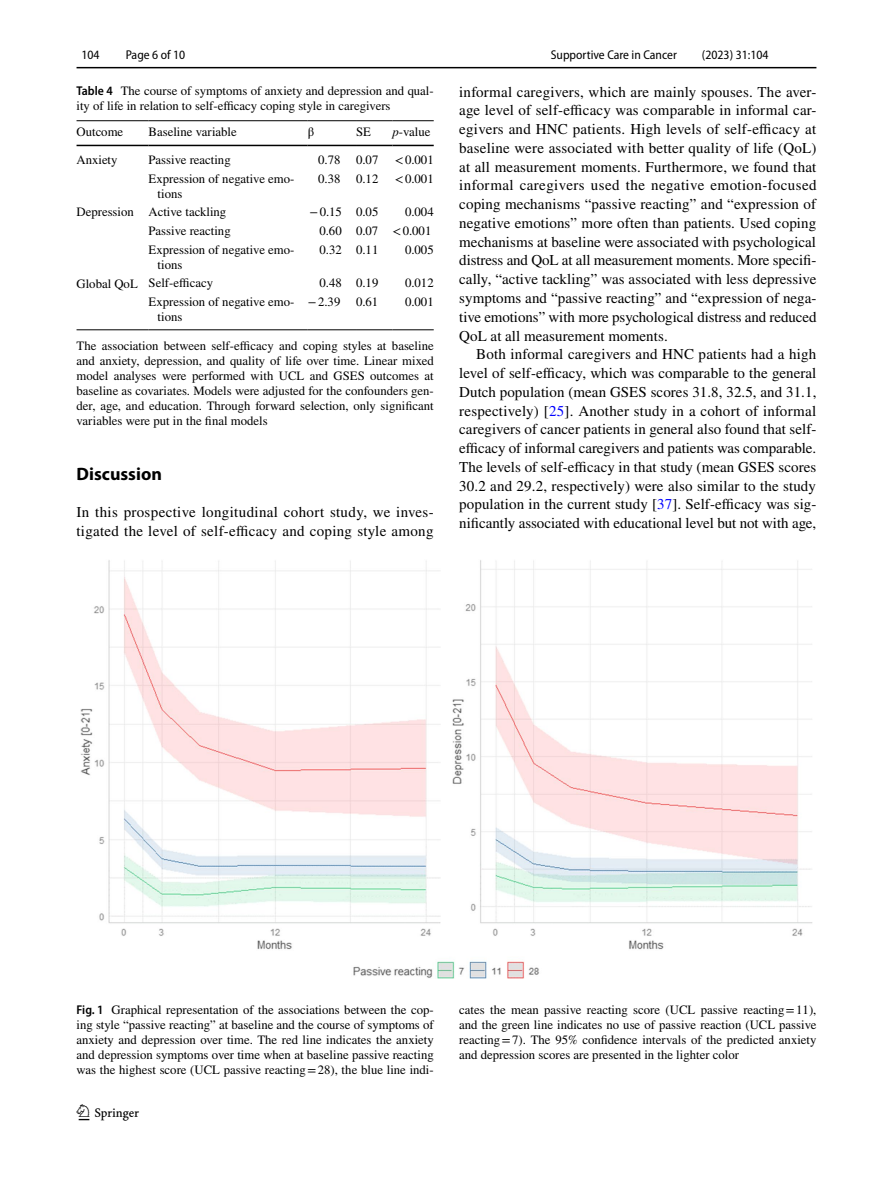
<style>
.page{position:relative;width:893px;height:1187px;background:#fff}
.page>*{position:absolute;margin:0;border:0;box-sizing:border-box;transform-origin:0 0}
.t1{font:22.5px "Springnew Regular 2";color:#000}
.t2{font:700 18px "Myriad Pro";color:#000}
.t3{font:15px/18.8px "STIX";letter-spacing:.005em;color:#000;text-align:justify}
.t4{font:12.75px/15px "STIX";color:#000}
.t5{font:semi-condensed 12.75px "Myriad Pro";color:#000}
.s1{font-family:"Myriad Pro";font-weight:600;font-stretch:semi-condensed}
.s2{font-style:italic}
.s3{color:#00f}
</style>
<div class="page">
<hr style="left:77px;top:67px;width:739px;height:1px;background:#000">
<hr style="left:77px;top:120px;width:72px;height:1px;background:#000">
<hr style="left:77px;top:145px;width:72px;height:1px;background:#000">
<hr style="left:149px;top:120px;width:159px;height:1px;background:#000">
<hr style="left:149px;top:145px;width:159px;height:1px;background:#000">
<hr style="left:308px;top:120px;width:48px;height:1px;background:#000">
<hr style="left:308px;top:145px;width:48px;height:1px;background:#000">
<hr style="left:356px;top:120px;width:36px;height:1px;background:#000">
<hr style="left:356px;top:145px;width:36px;height:1px;background:#000">
<hr style="left:392px;top:120px;width:42px;height:1px;background:#000">
<hr style="left:392px;top:145px;width:42px;height:1px;background:#000">
<hr style="left:77px;top:329px;width:72px;height:1px;background:#000">
<hr style="left:149px;top:329px;width:159px;height:1px;background:#000">
<hr style="left:308px;top:329px;width:48px;height:1px;background:#000">
<hr style="left:356px;top:329px;width:36px;height:1px;background:#000">
<hr style="left:392px;top:329px;width:42px;height:1px;background:#000">
<img style="left:81px;top:560px;width:731px;height:418px">
<p class="t5" style="left:82px;top:48px;width:20px">104</p>
<p class="t5" style="left:126px;top:48px;width:61px">Page 6 of 10</p>
<p class="t4" style="left:77px;top:84px;width:359px"><span class="s1">Table 4</span> The course of symptoms of anxiety and depression and qual&shy;ity of life in relation to self-efficacy coping style in caregivers</p>
<p class="t4" style="left:77px;top:125px;width:48px">Outcome</p>
<p class="t4" style="left:149px;top:125px;width:90px">Baseline variable</p>
<p class="t4" style="left:308px;top:125px;width:8px">β</p>
<p class="t4" style="left:356px;top:125px;width:16px">SE</p>
<p class="t4" style="left:392px;top:125px;width:40px"><span class="s2">p</span>-value</p>
<p class="t4" style="left:77px;top:153px;width:42px">Anxiety</p>
<p class="t4" style="left:149px;top:153px;width:84px">Passive reacting</p>
<p class="t4" style="left:318px;top:153px;width:62px">0.78 0.07</p>
<p class="t4" style="left:395px;top:153px;width:41px">&lt;0.001</p>
<p class="t4" style="left:158px;top:172px;width:138px;text-indent:-9px">Expression of negative emo&shy;tions</p>
<p class="t4" style="left:318px;top:172px;width:62px">0.38 0.12</p>
<p class="t4" style="left:395px;top:172px;width:41px">&lt;0.001</p>
<p class="t4" style="left:77px;top:205px;width:151px">Depression Active tackling</p>
<p class="t4" style="left:309px;top:205px;width:71px">−0.15 0.05</p>
<p class="t4" style="left:405px;top:205px;width:30px">0.004</p>
<p class="t4" style="left:149px;top:224px;width:84px">Passive reacting</p>
<p class="t4" style="left:319px;top:224px;width:113px">0.60 0.07 &lt;0.001</p>
<p class="t4" style="left:158px;top:243px;width:138px;text-indent:-9px">Expression of negative emo&shy;tions</p>
<p class="t4" style="left:320px;top:243px;width:60px">0.32 0.11</p>
<p class="t4" style="left:405px;top:243px;width:30px">0.005</p>
<p class="t4" style="left:77px;top:276px;width:138px">Global QoL Self-efficacy</p>
<p class="t4" style="left:320px;top:276px;width:60px">0.48 0.19</p>
<p class="t4" style="left:405px;top:276px;width:30px">0.012</p>
<p class="t4" style="left:158px;top:295px;width:138px;text-indent:-9px">Expression of negative emo&shy;tions</p>
<p class="t4" style="left:308px;top:295px;width:72px">−2.39 0.61</p>
<p class="t4" style="left:405px;top:295px;width:30px">0.001</p>
<p class="t4" style="left:77px;top:339px;width:359px;text-align:justify">The association between self-efficacy and coping styles at baseline and anxiety, depression, and quality of life over time. Linear mixed model analyses were performed with UCL and GSES outcomes at baseline as covariates. Models were adjusted for the confounders gen&shy;der, age, and education. Through forward selection, only significant variables were put in the final models</p>
<p class="t2" style="left:77px;top:462px;width:87px">Discussion</p>
<p class="t3" style="left:77px;top:504px;width:359px">In this prospective longitudinal cohort study, we inves&shy;tigated the level of self-efficacy and coping style among</p>
<p class="t5" style="left:551px;top:48px;width:128px">Supportive Care in Cancer</p>
<p class="t5" style="left:702px;top:48px;width:68px">(2023) 31:104</p>
<p class="t3" style="left:459px;top:83px;width:359px">informal caregivers, which are mainly spouses. The aver&shy;age level of self-efficacy was comparable in informal car&shy;egivers and HNC patients. High levels of self-efficacy at baseline were associated with better quality of life (QoL) at all measurement moments. Furthermore, we found that informal caregivers used the negative emotion-focused coping mechanisms “passive reacting” and “expression of negative emotions” more often than patients. Used coping mechanisms at baseline were associated with psychological distress and QoL at all measurement moments. More specifi&shy;cally, “active tackling” was associated with less depressive symptoms and “passive reacting” and “expression of nega&shy;tive emotions” with more psychological distress and reduced QoL at all measurement moments.</p>
<p class="t3" style="left:459px;top:346px;width:359px;text-indent:17px">Both informal caregivers and HNC patients had a high level of self-efficacy, which was comparable to the general Dutch population (mean GSES scores 31.8, 32.5, and 31.1, respectively) [<span class="s3">25</span>]. Another study in a cohort of informal caregivers of cancer patients in general also found that self&shy;efficacy of informal caregivers and patients was comparable.<br>The levels of self-efficacy in that study (mean GSES scores 30.2 and 29.2, respectively) were also similar to the study population in the current study [<span class="s3">37</span>]. Self-efficacy was sig&shy;nificantly associated with educational level but not with age,</p>
<p class="t4" style="left:77px;top:1002px;width:359px;text-align:justify"><span class="s1">Fig. 1</span> Graphical representation of the associations between the cop&shy;ing style “passive reacting” at baseline and the course of symptoms of anxiety and depression over time. The red line indicates the anxiety and depression symptoms over time when at baseline passive reacting was the highest score (UCL passive reacting=28), the blue line indi-</p>
<p class="t4" style="left:459px;top:1002px;width:359px;text-align:justify">cates the mean passive reacting score (UCL passive reacting=11), and the green line indicates no use of passive reaction (UCL passive reacting=7). The 95% confidence intervals of the predicted anxiety and depression scores are presented in the lighter color</p>
<h1 class="t1" style="left:79px;top:1104px;width:62px">1 3</h1>
</div>
